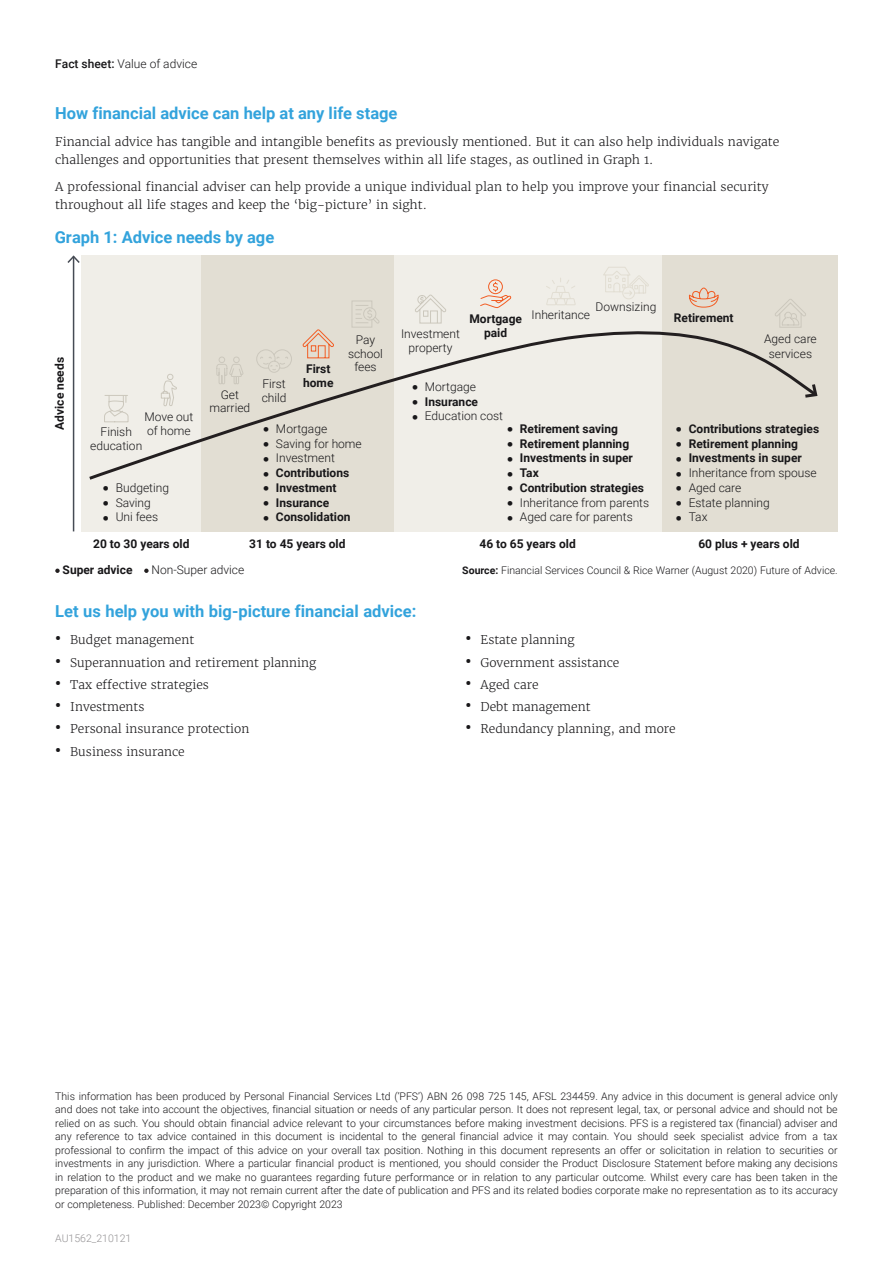
<style>
.page{position:relative;width:893px;height:1263px;background:#fff}
.page>*{position:absolute;margin:0;border:0;box-sizing:border-box;transform-origin:0 0}
.t1{font:700 16.5px "Roboto";color:#33a3dc}
.t2{font:300 12px/18px "Merriweather";color:#181719}
.t3{font:300 12px/13.5px "Roboto";color:#181719;text-align:center}
.t4{font:700 12px/14.7px "Roboto";color:#181719}
.t5{font:300 10.5px/13.5px "Roboto";color:#181719;text-align:justify}
.t6{font:300 10.5px "Roboto";color:#939193}
.s1{font-weight:500}
.s2{font-family:"Metric";font-size:18px}
.s3{font-family:"Metric";font-weight:300;font-size:18px}
.s4{font-family:"Roboto";font-weight:700;font-size:16.5px}
.s5{font-weight:700}
</style>
<div class="page">
<svg style="left:55px;top:569px;width:5px;height:4px"></svg>
<svg style="left:144px;top:569px;width:5px;height:4px"></svg>
<div style="left:201px;top:255px;width:193px;height:276px;background:#e2ded3"></div>
<div style="left:661px;top:255px;width:177px;height:276px;background:#e2ded3"></div>
<div style="left:82px;top:255px;width:119px;height:276px;background:#f0eee8"></div>
<div style="left:394px;top:255px;width:267px;height:276px;background:#f0eee8"></div>
<svg style="left:89px;top:315px;width:713px;height:166px"></svg>
<svg style="left:802px;top:383px;width:16px;height:15px"></svg>
<svg style="left:104px;top:394px;width:25px;height:29px"></svg>
<svg style="left:216px;top:356px;width:28px;height:29px"></svg>
<svg style="left:302px;top:329px;width:33px;height:30px"></svg>
<svg style="left:414px;top:294px;width:33px;height:30px"></svg>
<svg style="left:546px;top:278px;width:30px;height:27px"></svg>
<svg style="left:688px;top:287px;width:31px;height:21px"></svg>
<svg style="left:160px;top:356px;width:17px;height:51px"></svg>
<svg style="left:256px;top:349px;width:36px;height:24px"></svg>
<svg style="left:351px;top:300px;width:29px;height:28px"></svg>
<svg style="left:480px;top:279px;width:32px;height:29px"></svg>
<svg style="left:603px;top:267px;width:46px;height:32px"></svg>
<svg style="left:774px;top:299px;width:32px;height:29px"></svg>
<hr style="left:73px;top:256px;width:1px;height:275px;background:#464b54">
<svg style="left:67px;top:255px;width:13px;height:10px"></svg>
<p class="t3" style="left:55px;top:56px;width:143px"><span class="s1">Fact sheet:</span> Value of advice</p>
<h1 class="t1" style="left:55px;top:101px;width:344px">How financial advice can help at any life stage</h1>
<p class="t2" style="left:55px;top:133px;width:726px">Financial advice has tangible and intangible benefits as previously mentioned. But it can also help individuals navigate challenges and opportunities that present themselves within all life stages, as outlined in Graph 1.</p>
<p class="t2" style="left:55px;top:177px;width:715px">A professional financial adviser can help provide a unique individual plan to help you improve your financial security throughout all life stages and keep the ‘big-picture’ in sight.</p>
<h1 class="t1" style="left:55px;top:226px;width:221px">Graph 1: Advice needs by age</h1>
<p class="t4" style="left:52px;top:430px;width:74px;rotate:-90deg">Advice needs</p>
<p class="t3" style="left:144px;top:410px;width:50px;text-align:left">Move out of home</p>
<p class="t3" style="left:90px;top:425px;width:53px">Finish education</p>
<p class="t3" style="left:103px;top:480px;width:68px"><span class="s2">•</span> Budgeting</p>
<p class="t3" style="left:103px;top:495px;width:49px"><span class="s2">•</span> Saving</p>
<p class="t3" style="left:103px;top:510px;width:57px"><span class="s2">•</span> Uni fees</p>
<p class="t4" style="left:93px;top:536px;width:98px">20 to 30 years old</p>
<p class="t3" style="left:210px;top:387px;width:42px">Get married</p>
<p class="t3" style="left:262px;top:375px;width:26px;line-height:14.7px;text-align:left">First child</p>
<p class="t4" style="left:303px;top:360px;width:32px">First home</p>
<p class="t3" style="left:348px;top:333px;width:36px">Pay school fees</p>
<p class="t3" style="left:263px;top:421px;width:65px"><span class="s2">•</span> Mortgage</p>
<p class="t3" style="left:263px;top:436px;width:100px"><span class="s2">•</span> Saving for home</p>
<p class="t3" style="left:263px;top:451px;width:73px"><span class="s2">•</span> Investment</p>
<p class="t4" style="left:263px;top:465px;width:88px"><span class="s3">•</span> Contributions</p>
<p class="t4" style="left:263px;top:480px;width:75px"><span class="s3">•</span> Investment</p>
<p class="t4" style="left:263px;top:495px;width:67px"><span class="s3">•</span> Insurance</p>
<p class="t4" style="left:263px;top:509px;width:89px"><span class="s3">•</span> Consolidation</p>
<p class="t3" style="left:401px;top:327px;width:60px">Investment property</p>
<p class="t4" style="left:469px;top:312px;width:54px;line-height:13.5px;text-align:center">Mortgage paid</p>
<p class="t3" style="left:596px;top:300px;width:62px">Downsizing</p>
<p class="t3" style="left:532px;top:307px;width:60px">Inheritance</p>
<p class="t4" style="left:674px;top:309px;width:61px">Retirement</p>
<p class="t3" style="left:412px;top:379px;width:65px"><span class="s2">•</span> Mortgage</p>
<p class="t4" style="left:412px;top:393px;width:67px"><span class="s3">•</span> Insurance</p>
<p class="t3" style="left:412px;top:409px;width:92px"><span class="s2">•</span> Education cost</p>
<p class="t3" style="left:764px;top:330px;width:54px;line-height:15px">Aged care services</p>
<p class="t4" style="left:507px;top:421px;width:112px"><span class="s3">•</span> Retirement saving</p>
<p class="t4" style="left:507px;top:435px;width:124px"><span class="s3">•</span> Retirement planning</p>
<p class="t4" style="left:507px;top:450px;width:127px"><span class="s3">•</span> Investments in super</p>
<p class="t4" style="left:507px;top:465px;width:33px"><span class="s3">•</span> Tax</p>
<p class="t4" style="left:507px;top:480px;width:139px"><span class="s3">•</span> Contribution strategies</p>
<p class="t3" style="left:507px;top:495px;width:144px"><span class="s2">•</span> Inheritance from parents</p>
<p class="t3" style="left:507px;top:510px;width:127px"><span class="s2">•</span> Aged care for parents</p>
<p class="t4" style="left:676px;top:421px;width:145px"><span class="s3">•</span> Contributions strategies</p>
<p class="t4" style="left:676px;top:435px;width:124px"><span class="s3">•</span> Retirement planning</p>
<p class="t4" style="left:676px;top:450px;width:127px"><span class="s3">•</span> Investments in super</p>
<p class="t3" style="left:676px;top:466px;width:142px"><span class="s2">•</span> Inheritance from spouse</p>
<p class="t3" style="left:676px;top:480px;width:67px"><span class="s2">•</span> Aged care</p>
<p class="t3" style="left:676px;top:495px;width:95px"><span class="s2">•</span> Estate planning</p>
<p class="t3" style="left:676px;top:510px;width:33px"><span class="s2">•</span> Tax</p>
<p class="t4" style="left:249px;top:536px;width:98px">31 to 45 years old</p>
<p class="t4" style="left:479px;top:536px;width:98px">46 to 65 years old</p>
<p class="t4" style="left:698px;top:536px;width:103px">60 plus + years old</p>
<p class="t4" style="left:63px;top:562px;width:71px">Super advice</p>
<p class="t3" style="left:152px;top:563px;width:94px">Non-Super advice</p>
<h1 class="t1" style="left:55px;top:599px;width:363px">Let us help you with big-picture financial advice:</h1>
<p class="t2" style="left:55px;top:631px;width:140px"><span class="s4">•</span> Budget management</p>
<p class="t2" style="left:55px;top:653px;width:263px"><span class="s4">•</span> Superannuation and retirement planning</p>
<p class="t2" style="left:55px;top:676px;width:155px"><span class="s4">•</span> Tax effective strategies</p>
<p class="t2" style="left:55px;top:698px;width:91px"><span class="s4">•</span> Investments</p>
<p class="t2" style="left:55px;top:720px;width:196px"><span class="s4">•</span> Personal insurance protection</p>
<p class="t2" style="left:55px;top:742px;width:131px"><span class="s4">•</span> Business insurance</p>
<p class="t5" style="left:462px;top:564px;width:377px"><span class="s5">Source:</span> Financial Services Council &amp; Rice Warner (August 2020) Future of Advice.</p>
<p class="t2" style="left:466px;top:631px;width:110px"><span class="s4">•</span> Estate planning</p>
<p class="t2" style="left:466px;top:653px;width:155px"><span class="s4">•</span> Government assistance</p>
<p class="t2" style="left:466px;top:676px;width:74px"><span class="s4">•</span> Aged care</p>
<p class="t2" style="left:466px;top:698px;width:126px"><span class="s4">•</span> Debt management</p>
<p class="t2" style="left:466px;top:720px;width:212px"><span class="s4">•</span> Redundancy planning, and more</p>
<p class="t5" style="left:55px;top:1089px;width:784px">This information has been produced by Personal Financial Services Ltd (‘PFS’) ABN 26 098 725 145, AFSL 234459. Any advice in this document is general advice only and does not take into account the objectives, financial situation or needs of any particular person. It does not represent legal, tax, or personal advice and should not be relied on as such. You should obtain financial advice relevant to your circumstances before making investment decisions. PFS is a registered tax (financial) adviser and any reference to tax advice contained in this document is incidental to the general financial advice it may contain. You should seek specialist advice from a tax professional to confirm the impact of this advice on your overall tax position. Nothing in this document represents an offer or solicitation in relation to securities or investments in any jurisdiction. Where a particular financial product is mentioned, you should consider the Product Disclosure Statement before making any decisions in relation to the product and we make no guarantees regarding future performance or in relation to any particular outcome. Whilst every care has been taken in the preparation of this information, it may not remain current after the date of publication and PFS and its related bodies corporate make no representation as to its accuracy or completeness. Published: December 2023© Copyright 2023</p>
<p class="t6" style="left:55px;top:1231px;width:78px">AU1562_210121</p>
</div>
